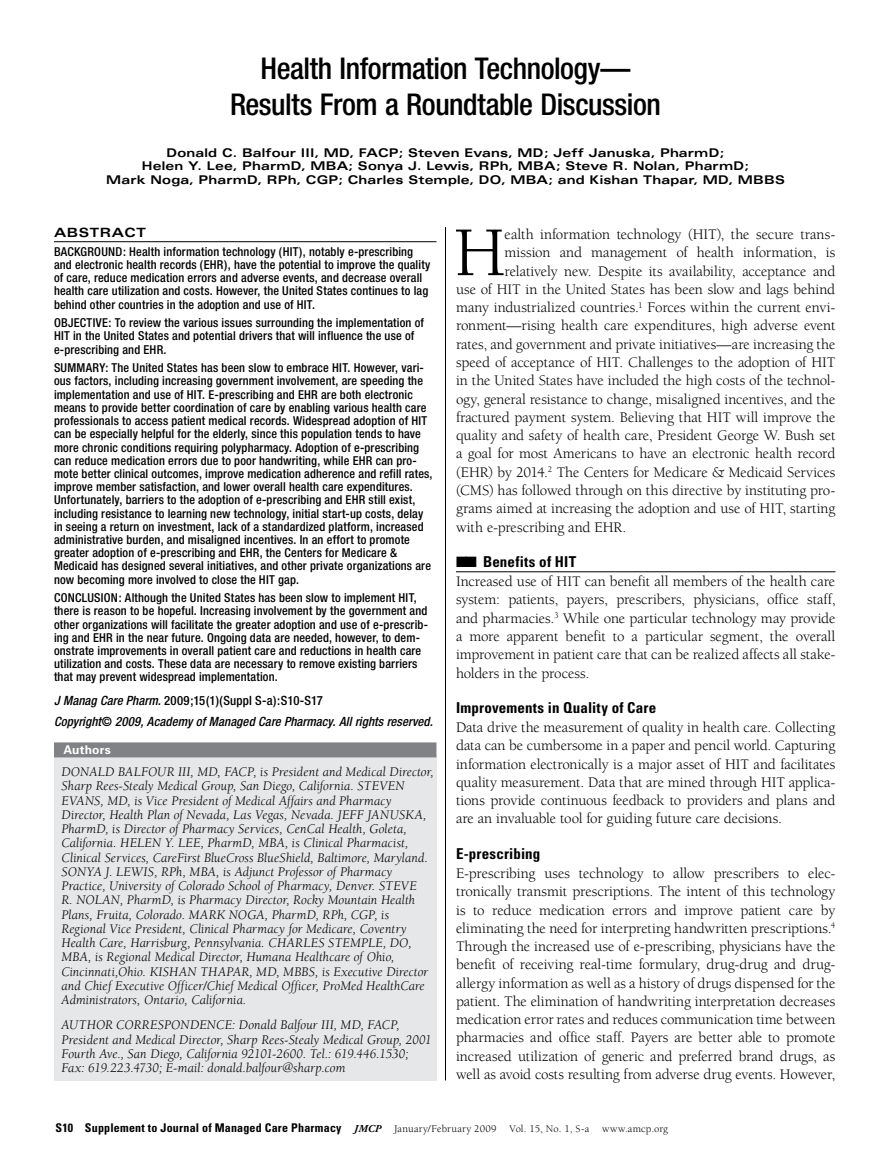
<style>
.page{position:relative;width:891px;height:1175px;background:#fff}
.page>*{position:absolute;margin:0;border:0;box-sizing:border-box;transform-origin:0 0}
.t1{font:71.7px "Berkeley Pro";color:#000}
.t2{font:500 condensed 30px/36px "Helvetica Neue";letter-spacing:-.015em;color:#000;text-align:center}
.t3{font:15px/18.3px "Berkeley Pro";letter-spacing:-.01em;color:#000;text-align:justify}
.t4{font:700 condensed 15px "Univers";letter-spacing:.015em;color:#000}
.t5{font:italic 13.5px/14.2px "Berkeley Pro";letter-spacing:.01em;color:#000}
.t6{font:italic 500 condensed 12.75px/20.7px "Helvetica Neue";letter-spacing:.01em;color:#000}
.t7{font:700 expanded 12.75px "Univers";letter-spacing:.05em;color:#000}
.t8{font:500 condensed 12.3px/13.2px "Helvetica Neue";letter-spacing:.01em;color:#000}
.t9{font:700 expanded 12px/13.5px "Univers";letter-spacing:.01em;color:#000;text-align:center}
.t10{font:700 12px "Univers";letter-spacing:.02em;color:#fff}
.t11{font:10.5px "Berkeley Pro";letter-spacing:.025em;color:#000}
.s1{font-style:normal}
.s2{font-family:"Univers";font-weight:700;font-stretch:condensed;font-size:12px}
.s3{font-family:"Adobe Garamond Pro";font-weight:700;font-style:italic}
</style>
<div class="page">
<hr style="left:456px;top:571px;width:380px;height:1px;background:#000">
<hr style="left:445px;top:227px;width:1px;height:853px;background:#000">
<hr style="left:54px;top:241px;width:382px;height:1px;background:#000">
<div style="left:54px;top:753px;width:382px;height:327px;background:#e6e7e8"></div>
<div style="left:54px;top:742px;width:382px;height:15px;background:#808285"></div>
<h2 class="t2" style="left:230px;top:50px;width:432px">Health Information Technology—<br>Results From a Roundtable Discussion</h2>
<p class="t9" style="left:106px;top:146px;width:680px">Donald C. Balfour III, MD, FAC P; Steven Evans, MD; Jeff Januska, PharmD;<br>Helen Y. Lee, PharmD, MBA; Sonya J. Lewis, RPh, MBA; Steve R. Nolan, PharmD;<br>Mark Noga, PharmD, RPh, CGP; Charles Stemple, DO, MBA; and Kishan Thapar, MD, MBBS</p>
<p class="t7" style="left:54px;top:225px;width:13px">Abs</p>
<p class="t7" style="left:90px;top:225px;width:58px">tract</p>
<p class="t8" style="left:54px;top:245px;width:378px">BACKGROUND: Health information technology (HIT), notably e-prescribing and electronic health records (EHR), have the potential to improve the quality of care, reduce medication errors and adverse events, and decrease overall health care utilization and costs. However, the United States continues to lag behind other countries in the adoption and use of HIT.</p>
<p class="t8" style="left:54px;top:316px;width:372px">OBJECTIVE: To review the various issues surrounding the implementation of<br>HIT in the United States and potential drivers that will influence the use of e-prescribing and EHR.</p>
<p class="t8" style="left:54px;top:361px;width:380px">SUMMARY: The United States has been slow to embrace HIT. However, vari&shy;ous factors, including increasing government involvement, are speeding the implementation and use of HIT. E-prescribing and EHR are both electronic means to provide better coordination of care by enabling various health care professionals to access patient medical records. Widespread adoption of HIT can be especially helpful for the elderly, since this population tends to have more chronic conditions requiring polypharmacy. Adoption of e-prescribing can reduce medication errors due to poor handwriting, while EHR can pro&shy;mote better clinical outcomes, improve medication adherence and refill rates, improve member satisfaction, and lower overall health care expenditures.<br>Unfortunately, barriers to the adoption of e-prescribing and EHR still exist, including resistance to learning new technology, initial start-up costs, delay in seeing a return on investment, lack of a standardized platform, increased administrative burden, and misaligned incentives. In an effort to promote greater adoption of e-prescribing and EHR, the Centers for Medicare &amp; Medicaid has designed several initiatives, and other private organizations are now becoming more involved to close the HIT gap.</p>
<p class="t8" style="left:54px;top:591px;width:376px">CONCLUSION: Although the United States has been slow to implement HIT, there is reason to be hopeful. Increasing involvement by the government and other organizations will facilitate the greater adoption and use of e-prescrib&shy;ing and EHR in the near future. Ongoing data are needed, however, to dem&shy;onstrate improvements in overall patient care and reductions in health care utilization and costs. These data are necessary to remove existing barriers that may prevent widespread implementation.</p>
<p class="t6" style="left:54px;top:690px;width:380px">J Manag Care Pharm. <span class="s1">2009;15(1)(Suppl S-a):S10-S17<br></span>Copyright<span class="s1">©</span> 2009, Academy of Managed Care Pharmacy. All rights reserved.</p>
<p class="t5" style="left:62px;top:765px;width:374px">DONALD BALFOUR III, MD, FACP, is President and Medical Director, Sharp Rees-Stealy Medical Group, San Diego, California. STEVEN EVANS, MD, is Vice President of Medical Affairs and Pharmacy Director, Health Plan of Nevada, Las Vegas, Nevada. JEFF JANUSKA, PharmD, is Director of Pharmacy Services, CenCal Health, Goleta, California. HELEN Y. LEE, PharmD, MBA, is Clinical Pharmacist, Clinical Services, CareFirst BlueCross BlueShield, Baltimore, Maryland.<br>SONYA J. LEWIS, RPh, MBA, is Adjunct Professor of Pharmacy Practice, University of Colorado School of Pharmacy, Denver. STEVE<br>R. NOLAN, PharmD, is Pharmacy Director, Rocky Mountain Health Plans, Fruita, Colorado. MARK NOGA, PharmD, RPh, CGP, is Regional Vice President, Clinical Pharmacy for Medicare, Coventry Health Care, Harrisburg, Pennsylvania. CHARLES STEMPLE, DO, MBA, is Regional Medical Director, Humana Healthcare of Ohio, Cincinnati,Ohio. KISHAN THAPAR, MD, MBBS, is Executive Director and Chief Executive Officer/Chief Medical Officer, ProMed HealthCare Administrators, Ontario, California.</p>
<p class="t5" style="left:62px;top:1018px;width:372px">AUTHOR CORRESPONDENCE: Donald Balfour III, MD, FACP, President and Medical Director, Sharp Rees-Stealy Medical Group, 2001<br>Fourth Ave., San Diego, California 92101-2600. Tel.: 619.446.1530; Fax: 619.223.4730; E-mail: donald.balfour@sharp.com</p>
<p class="t10" style="left:63px;top:742px;width:49px">Authors</p>
<h1 class="t1" style="left:454px;top:213px;width:53px">H</h1>
<p class="t3" style="left:505px;top:225px;width:332px">ealth information technology (HIT), the secure trans-</p>
<p class="t3" style="left:505px;top:244px;width:332px">mission and management of health information, is</p>
<p class="t3" style="left:505px;top:262px;width:332px">relatively new. Despite its availability, acceptance and</p>
<p class="t3" style="left:456px;top:280px;width:381px">use of HIT in the United States has been slow and lags behind</p>
<p class="t3" style="left:456px;top:298px;width:381px">many industrialized countries.<sup>1</sup> Forces within the current envi-</p>
<p class="t3" style="left:456px;top:317px;width:381px">ronment—rising health care expenditures, high adverse event</p>
<p class="t3" style="left:456px;top:335px;width:381px">rates, and government and private initiatives—are increasing the</p>
<p class="t3" style="left:456px;top:353px;width:381px">speed of acceptance of HIT. Challenges to the adoption of HIT</p>
<p class="t3" style="left:456px;top:371px;width:381px">in the United States have included the high costs of the technol-</p>
<p class="t3" style="left:456px;top:390px;width:381px">ogy, general resistance to change, misaligned incentives, and the</p>
<p class="t3" style="left:456px;top:408px;width:381px">fractured payment system. Believing that HIT will improve the</p>
<p class="t3" style="left:456px;top:426px;width:381px">quality and safety of health care, President George W. Bush set</p>
<p class="t3" style="left:456px;top:445px;width:381px">a goal for most Americans to have an electronic health record</p>
<p class="t3" style="left:456px;top:463px;width:381px">(EHR) by 2014.<sup>2</sup> The Centers for Medicare &amp; Medicaid Services</p>
<p class="t3" style="left:456px;top:481px;width:381px">(CMS) has followed through on this directive by instituting pro-</p>
<p class="t3" style="left:456px;top:499px;width:381px">grams aimed at increasing the adoption and use of HIT, starting</p>
<p class="t3" style="left:456px;top:518px;width:172px">with e-prescribing and EHR.</p>
<p class="t4" style="left:456px;top:552px;width:122px">■■ Benefits of HIT</p>
<p class="t3" style="left:456px;top:572px;width:381px">Increased use of HIT can benefit all members of the health care system: patients, payers, prescribers, physicians, office staff, and pharmacies.<sup>3</sup> While one particular technology may provide a more apparent benefit to a particular segment, the overall improvement in patient care that can be realized affects all stake&shy;holders in the process.</p>
<p class="t4" style="left:456px;top:698px;width:202px">Improvements in Quality of Care</p>
<p class="t3" style="left:456px;top:718px;width:381px">Data drive the measurement of quality in health care. Collecting data can be cumbersome in a paper and pencil world. Capturing information electronically is a major asset of HIT and facilitates quality measurement. Data that are mined through HIT applica&shy;tions provide continuous feedback to providers and plans and are an invaluable tool for guiding future care decisions.</p>
<p class="t4" style="left:456px;top:844px;width:86px">E-prescribing</p>
<p class="t3" style="left:456px;top:864px;width:381px">E-prescribing uses technology to allow prescribers to elec&shy;tronically transmit prescriptions. The intent of this technology is to reduce medication errors and improve patient care by eliminating the need for interpreting handwritten prescriptions.<sup>4<br></sup>Through the increased use of e-prescribing, physicians have the benefit of receiving real-time formulary, drug-drug and drug&shy;allergy information as well as a history of drugs dispensed for the patient. The elimination of handwriting interpretation decreases medication error rates and reduces communication time between pharmacies and office staff. Payers are better able to promote increased utilization of generic and preferred brand drugs, as well as avoid costs resulting from adverse drug events. However,</p>
<p class="t11" style="left:56px;top:1122px;width:614px"><span class="s2">S10 Supplement to Journal of Managed Care Pharmacy</span> <span class="s3">JMCP</span> January/February 2009 Vol. 15, No. 1, S-a www.amcp.org</p>
</div>
